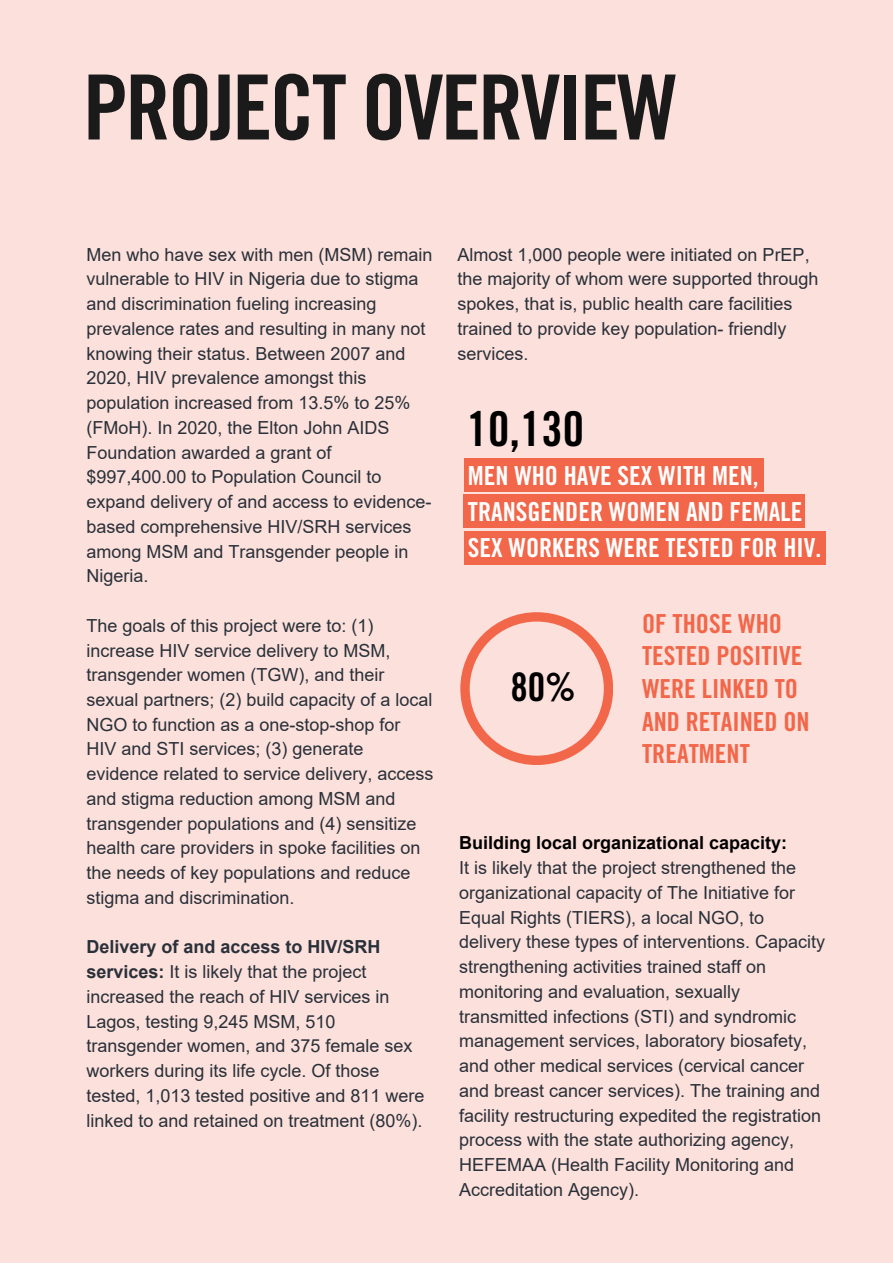
<style>
.page{position:relative;width:893px;height:1264px;background:#fff}
.page>*{position:absolute;margin:0;border:0;box-sizing:border-box;transform-origin:0 0}
.t1{font:90px "Trade Gothic LT Std Bd Cn 20";letter-spacing:-.03em;color:#1a1a1a}
.t2{font:48px "Trade Gothic LT Std Bd Cn 20";color:#000}
.t3{font:39.3px "Trade Gothic LT Std Bd Cn 20";color:#000}
.t4{font:26.25px/32.5px "Trade Gothic LT Std Bd Cn 20";color:#f26649}
.t5{font:26.1px/36px "Trade Gothic LT Std Bd Cn 20";color:#fff}
.t6{font:18px/24.8px "Arial";color:#293039}
.t7{font:700 18px "Arial";color:#000}
.s1{font-weight:700}
</style>
<div class="page">
<div style="left:0;top:0;width:892px;height:1262px;background:#fce0db"></div>
<div style="left:463px;top:458px;width:300px;height:33px;background:#f26649"></div>
<div style="left:463px;top:494px;width:342px;height:34px;background:#f26649"></div>
<div style="left:463px;top:531px;width:362px;height:33px;background:#f26649"></div>
<div style="left:460px;top:612px;width:153px;height:153px;background:#f26649;border-radius:50%"></div>
<div style="left:469px;top:621px;width:134px;height:134px;background:#fce0db;border-radius:50%"></div>
<h1 class="t1" style="left:83px;top:53px;width:595px">PROJECT OVERVIEW</h1>
<p class="t6" style="left:86px;top:242px;width:347px">Men who have sex with men (MSM) remain vulnerable to HIV in Nigeria due to stigma and discrimination fueling increasing prevalence rates and resulting in many not knowing their status. Between 2007 and 2020, HIV prevalence amongst this population increased from 13.5% to 25% (FMoH). In 2020, the Elton John AIDS Foundation awarded a grant of $997,400.00 to Population Council to expand delivery of and access to evidence&shy;based comprehensive HIV/SRH services among MSM and Transgender people in Nigeria.</p>
<p class="t6" style="left:86px;top:613px;width:348px">The goals of this project were to: (1) increase HIV service delivery to MSM, transgender women (TGW), and their sexual partners; (2) build capacity of a local NGO to function as a one-stop-shop for HIV and STI services; (3) generate evidence related to service delivery, access and stigma reduction among MSM and transgender populations and (4) sensitize health care providers in spoke facilities on the needs of key populations and reduce stigma and discrimination.</p>
<p class="t6" style="left:86px;top:934px;width:339px"><span class="s1">Delivery of and access to HIV/SRH services:</span> It is likely that the project increased the reach of HIV services in Lagos, testing 9,245 MSM, 510 transgender women, and 375 female sex workers during its life cycle. Of those tested, 1,013 tested positive and 811 were linked to and retained on treatment (80%).</p>
<p class="t6" style="left:457px;top:242px;width:362px">Almost 1,000 people were initiated on PrEP, the majority of whom were supported through spokes, that is, public health care facilities trained to provide key population- friendly services.</p>
<h2 class="t2" style="left:467px;top:399px;width:119px">10,130</h2>
<h3 class="t5" style="left:468px;top:457px;width:355px">MEN WHO HAVE SEX WITH MEN,<br>TRANSGENDER WOMEN AND FEMALE<br>SEX WORKERS WERE TESTED FOR HIV.</h3>
<h3 class="t3" style="left:510px;top:663px;width:67px">80%</h3>
<h3 class="t4" style="left:642px;top:607px;width:169px">OF THOSE WHO<br>TESTED POSITIVE<br>WERE LINKED TO<br>AND RETAINED ON<br>TREATMENT</h3>
<p class="t7" style="left:459px;top:830px;width:329px">Building local organizational capacity:</p>
<p class="t6" style="left:459px;top:855px;width:367px">It is likely that the project strengthened the organizational capacity of The Initiative for Equal Rights (TIERS), a local NGO, to delivery these types of interventions. Capacity strengthening activities trained staff on monitoring and evaluation, sexually transmitted infections (STI) and syndromic management services, laboratory biosafety, and other medical services (cervical cancer and breast cancer services). The training and facility restructuring expedited the registration process with the state authorizing agency, HEFEMAA (Health Facility Monitoring and Accreditation Agency).</p>
</div>
